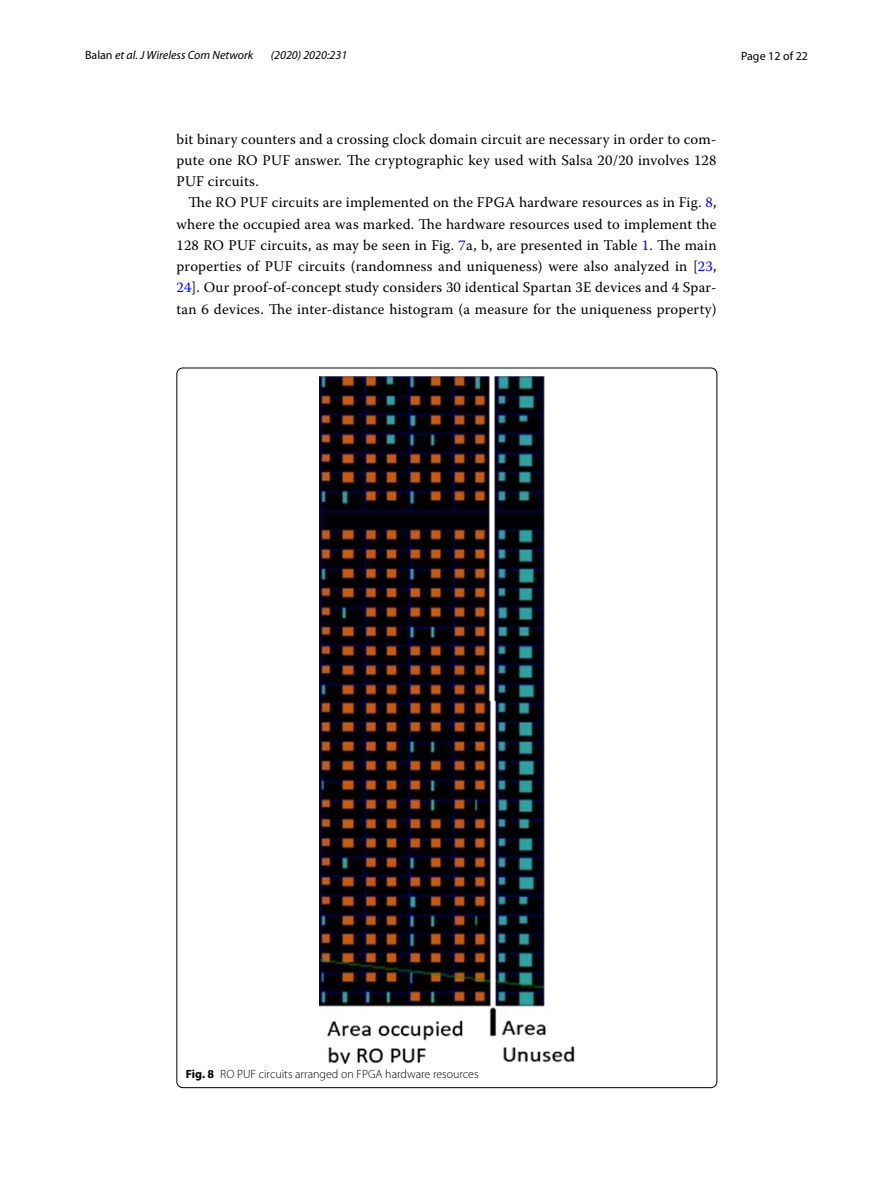
<style>
.page{position:relative;width:893px;height:1187px;background:#fff}
.page>*{position:absolute;margin:0;border:0;box-sizing:border-box;transform-origin:0 0}
.t1{font:14.7px/21.1px "Warnock Pro";letter-spacing:.015em;color:#000;text-align:justify}
.t2{font:300 12px "Myriad Pro";color:#000}
.t3{font:italic 12px "Myriad Pro";color:#000}
.t4{font:12px "Myriad Pro";color:#000}
.s1{font-style:normal}
.s2{color:#00f}
.s3{font-weight:700}
</style>
<div class="page">
<img style="left:319px;top:377px;width:255px;height:686px">
<p class="t3" style="left:85px;top:48px;width:170px"><span class="s1">Balan</span> et al. J Wireless Com Network</p>
<p class="t3" style="left:271px;top:48px;width:78px">(2020) 2020:231</p>
<p class="t4" style="left:741px;top:48px;width:68px">Page 12 of 22</p>
<p class="t1" style="left:176px;top:128px;width:542px">bit binary counters and a crossing clock domain circuit are necessary in order to com&shy;pute one RO PUF answer. The cryptographic key used with Salsa 20/20 involves 128<br>PUF circuits.</p>
<p class="t1" style="left:176px;top:192px;width:542px;text-indent:12px">The RO PUF circuits are implemented on the FPGA hardware resources as in Fig. <span class="s2">8</span>, where the occupied area was marked. The hardware resources used to implement the 128 RO PUF circuits, as may be seen in Fig. <span class="s2">7</span>a, b, are presented in Table <span class="s2">1</span>. The main properties of PUF circuits (randomness and uniqueness) were also analyzed in [<span class="s2">23</span>, <span class="s2">24</span>]. Our proof-of-concept study considers 30 identical Spartan 3E devices and 4 Spar&shy;tan 6 devices. The inter-distance histogram (a measure for the uniqueness property)</p>
<p class="t2" style="left:186px;top:1067px;width:294px"><span class="s3">Fig. 8</span> RO PUF circuits arranged on FPGA hardware resources</p>
</div>
